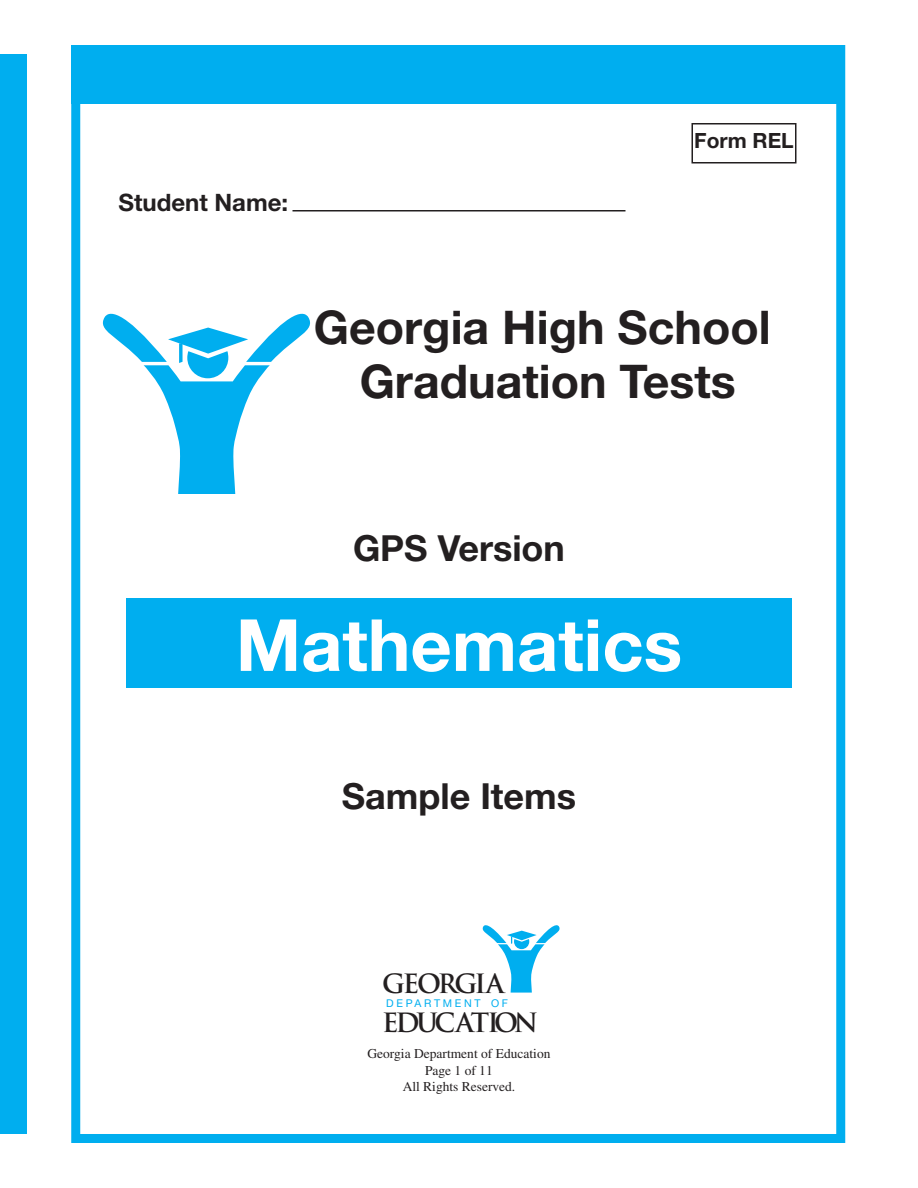
<style>
.page{position:relative;width:918px;height:1188px;background:#fff}
.page>*{position:absolute;margin:0;border:0;box-sizing:border-box;transform-origin:0 0}
.t1{font:700 72px "Helvetica Neue";color:#fff}
.t2{font:700 46.5px/54px "Helvetica Neue";color:#231f20;text-align:center}
.t3{font:700 36px "Helvetica Neue";color:#231f20}
.t4{font:700 25.95px/38.7px "Trajan";letter-spacing:-.115em;color:#231f20}
.t5{font:700 24px "Helvetica Neue";color:#231f20}
.t6{font:700 21px "Helvetica Neue";color:#231f20}
.t7{font:13.5px/16.5px "Times";color:#231f20;text-align:center}
.t8{font:10.65px "Helvetica Neue";letter-spacing:.25em;color:#00aeef}
</style>
<div class="page">
<div style="left:71px;top:45px;width:774px;height:1098px;border:9px solid #00aeef"></div>
<div style="left:71px;top:45px;width:774px;height:59px;background:#00aeef"></div>
<div style="left:0;top:54px;width:27px;height:1080px;background:#00aeef"></div>
<div style="left:692px;top:123px;width:104px;height:41px;border:2px solid #231f20"></div>
<div style="left:126px;top:598px;width:666px;height:90px;background:#00aeef"></div>
<hr style="left:292px;top:210px;width:334px;height:2px;background:#231f20">
<svg style="left:103px;top:314px;width:207px;height:180px"></svg>
<svg style="left:482px;top:925px;width:78px;height:68px"></svg>
<h3 class="t5" style="left:118px;top:193px;width:171px">Student Name:</h3>
<h3 class="t6" style="left:694px;top:134px;width:101px">Form REL</h3>
<h2 class="t2" style="left:314px;top:304px;width:459px">Georgia High School<br>Graduation Tests</h2>
<h3 class="t3" style="left:353px;top:535px;width:213px">GPS Version</h3>
<h1 class="t1" style="left:236px;top:619px;width:448px">Mathematics</h1>
<h3 class="t3" style="left:342px;top:783px;width:236px">Sample Items</h3>
<h3 class="t4" style="left:382px;top:965px;width:158px">GEORGIA<br>EDUCATION</h3>
<p class="t8" style="left:386px;top:999px;width:123px">DEPARTMENT OF</p>
<p class="t7" style="left:367px;top:1047px;width:185px">Georgia Department of Education<br>Page 1 of 11<br>All Rights Reserved.</p>
</div>
